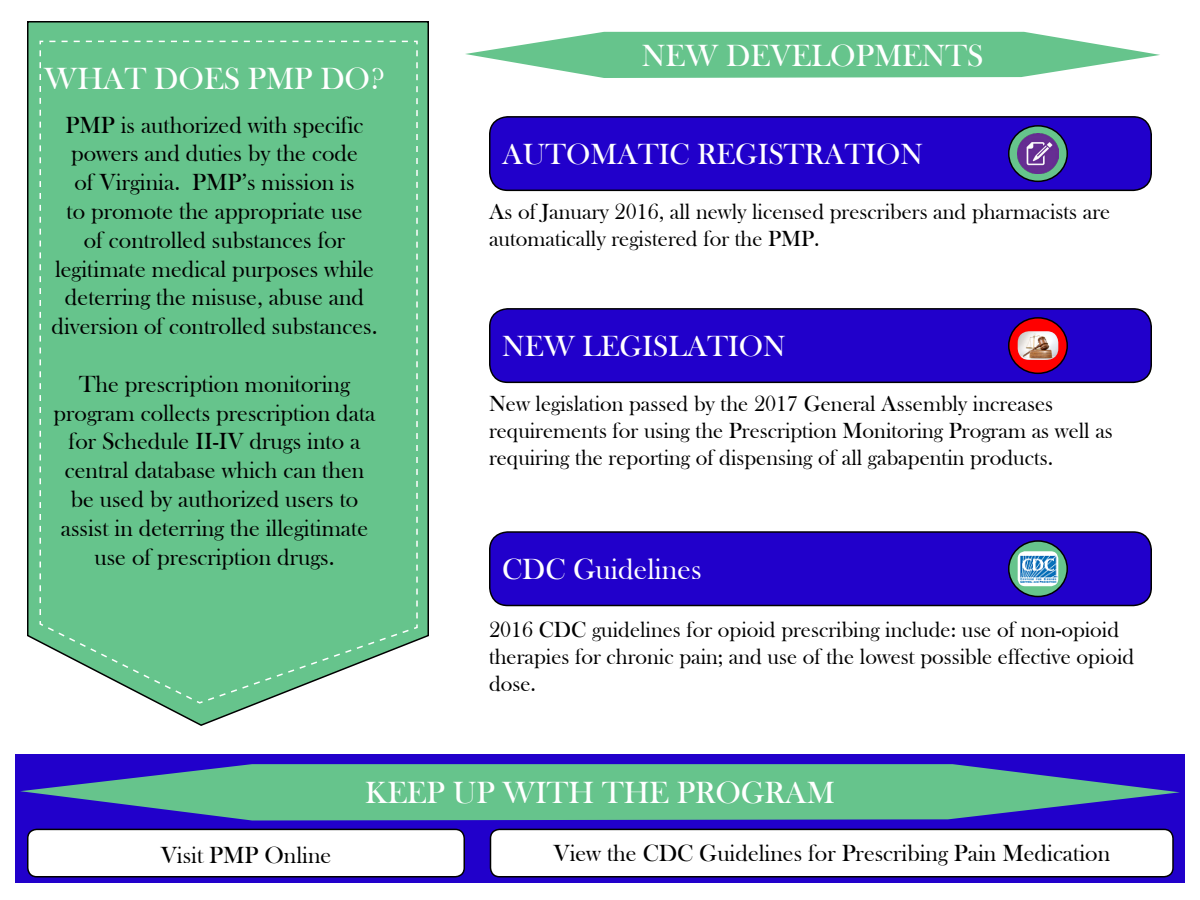
<style>
.page{position:relative;width:1200px;height:900px;background:#fff}
.page>*{position:absolute;margin:0;border:0;box-sizing:border-box;transform-origin:0 0}
.t1{font:31.5px "Bask Old Face";color:#fff}
.t2{font:30px "Bask Old Face";color:#fff}
.t3{font:24px/28.8px "Bask Old Face";color:#000;text-align:center}
.t4{font:22.5px/27px "Bask Old Face";color:#000}
</style>
<div class="page">
<svg style="left:27px;top:21px;width:402px;height:705px"></svg>
<div style="left:490px;top:117px;width:661px;height:73px;background:#2100cb;border-radius:18px"></div>
<div style="left:489px;top:116px;width:663px;height:75px;border:2px solid #000;border-radius:18px"></div>
<div style="left:490px;top:309px;width:661px;height:73px;background:#2100cb;border-radius:18px"></div>
<div style="left:489px;top:308px;width:663px;height:75px;border:2px solid #000;border-radius:18px"></div>
<div style="left:490px;top:532px;width:661px;height:74px;background:#2100cb;border-radius:18px"></div>
<div style="left:489px;top:531px;width:663px;height:75px;border:2px solid #000;border-radius:18px"></div>
<div style="left:39px;top:40px;width:380px;height:664px;background:#66c48c"></div>
<svg style="left:1009px;top:126px;width:58px;height:55px"></svg>
<div style="left:1008px;top:125px;width:60px;height:57px;border:2px solid #000;border-radius:50%"></div>
<div style="left:1009px;top:318px;width:58px;height:55px;background:#f00;border-radius:50%"></div>
<div style="left:1008px;top:317px;width:60px;height:57px;border:2px solid #000;border-radius:50%"></div>
<svg style="left:1009px;top:541px;width:58px;height:56px"></svg>
<div style="left:1008px;top:540px;width:60px;height:57px;border:2px solid #000;border-radius:50%"></div>
<img style="left:1018px;top:133px;width:40px;height:41px">
<img style="left:1018px;top:331px;width:40px;height:29px">
<img style="left:1018px;top:551px;width:40px;height:35px">
<div style="left:15px;top:754px;width:1170px;height:129px;background:#2100cb"></div>
<div style="left:28px;top:829px;width:436px;height:48px;background:#fff;border-radius:9px"></div>
<div style="left:27px;top:829px;width:438px;height:48px;border:2px solid #000;border-radius:9px"></div>
<div style="left:490px;top:829px;width:683px;height:48px;background:#fff;border-radius:9px"></div>
<div style="left:490px;top:829px;width:684px;height:48px;border:2px solid #000;border-radius:9px"></div>
<svg style="left:465px;top:32px;width:695px;height:46px"></svg>
<svg style="left:20px;top:764px;width:1160px;height:56px;fill:#66c48c"></svg>
<p class="t1" style="left:44px;top:61px;width:342px">WHAT DOES PMP DO?</p>
<p class="t3" style="left:51px;top:111px;width:328px">PMP is authorized with specific powers and duties by the code<br>of Virginia. PMP’s mission is<br>to promote the appropriate use<br>of controlled substances for legitimate medical purposes while deterring the misuse, abuse and diversion of controlled substances.</p>
<p class="t3" style="left:54px;top:370px;width:323px">The prescription monitoring program collects prescription data for Schedule II-IV drugs into a central database which can then be used by authorized users to assist in deterring the illegitimate use of prescription drugs.</p>
<p class="t1" style="left:642px;top:38px;width:343px">NEW DEVELOPMENTS</p>
<p class="t2" style="left:502px;top:137px;width:422px">AUTOMATIC REGISTRATION</p>
<p class="t4" style="left:489px;top:198px;width:623px">As of January 2016, all newly licensed prescribers and pharmacists are automatically registered for the PMP.</p>
<p class="t2" style="left:502px;top:329px;width:285px">NEW LEGISLATION</p>
<p class="t4" style="left:489px;top:390px;width:625px">New legislation passed by the 2017 General Assembly increases requirements for using the Prescription Monitoring Program as well as requiring the reporting of dispensing of all gabapentin products.</p>
<p class="t2" style="left:502px;top:552px;width:201px">CDC Guidelines</p>
<p class="t4" style="left:489px;top:616px;width:647px">2016 CDC guidelines for opioid prescribing include: use of non-opioid therapies for chronic pain; and use of the lowest possible effective opioid dose.</p>
<p class="t1" style="left:365px;top:775px;width:471px">KEEP UP WITH THE PROGRAM</p>
<p class="t3" style="left:161px;top:842px;width:172px">Visit PMP Online</p>
<p class="t3" style="left:553px;top:840px;width:558px">View the CDC Guidelines for Prescribing Pain Medication</p>
</div>
